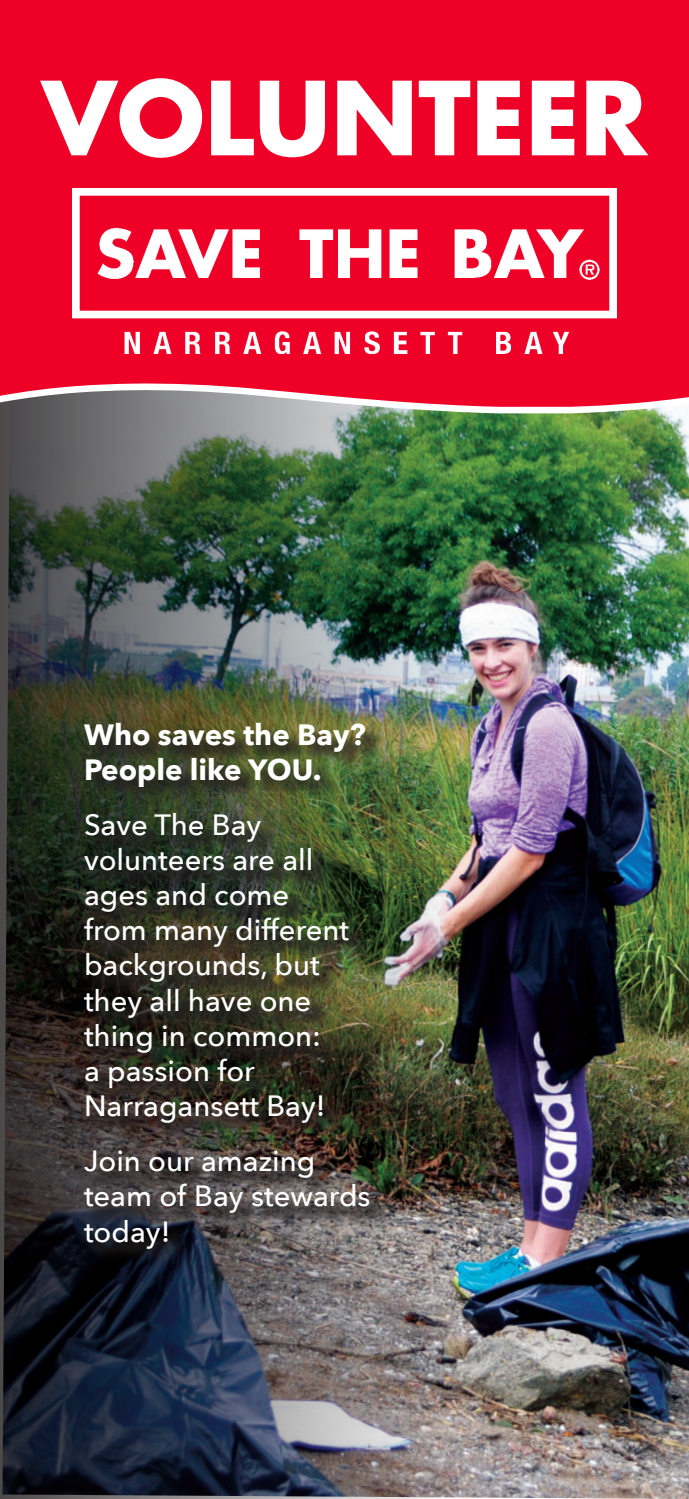
<style>
.page{position:relative;width:689px;height:1499px;background:#fff}
.page>*{position:absolute;margin:0;border:0;box-sizing:border-box;transform-origin:0 0}
.t1{font:700 99px "Futura Std";color:#fff}
.Paragraph_Style_2{font:500 29.25px/35.1px "Avenir Next";color:#fff}
.Paragraph_Style_2-2{font:700 29.25px/35.1px "Avenir Next";color:#fff}
</style>
<div class="page">
<img style="left:454px;top:413px;width:234px;height:1085px">
<div style="left:0;top:0;width:688px;height:159px;background:#ef0027"></div>
<img style="left:0;top:413px;width:454px;height:1085px">
<div style="left:83px;top:722px;width:306px;height:546px;background:#231f20;opacity:.75"></div>
<svg style="left:0;top:407px;width:672px;height:6px"></svg>
<svg style="left:0;top:159px;width:688px;height:248px;background:#ea1336"></svg>
<img style="left:73px;top:188px;width:543px;height:166px">
<p class="t1" style="left:41px;top:52px;width:607px">VOLUNTEER</p>
<p class="Paragraph_Style_2-2" style="left:84px;top:716px;width:283px">Who saves the Bay?<br>People like YOU.</p>
<p class="Paragraph_Style_2" style="left:84px;top:806px;width:267px">Save The Bay volunteers are all ages and come from many different backgrounds, but they all have one thing in common:<br>a passion for<br>Narragansett Bay!</p>
<p class="Paragraph_Style_2" style="left:84px;top:1142px;width:288px">Join our amazing team of Bay stewards today!</p>
</div>
